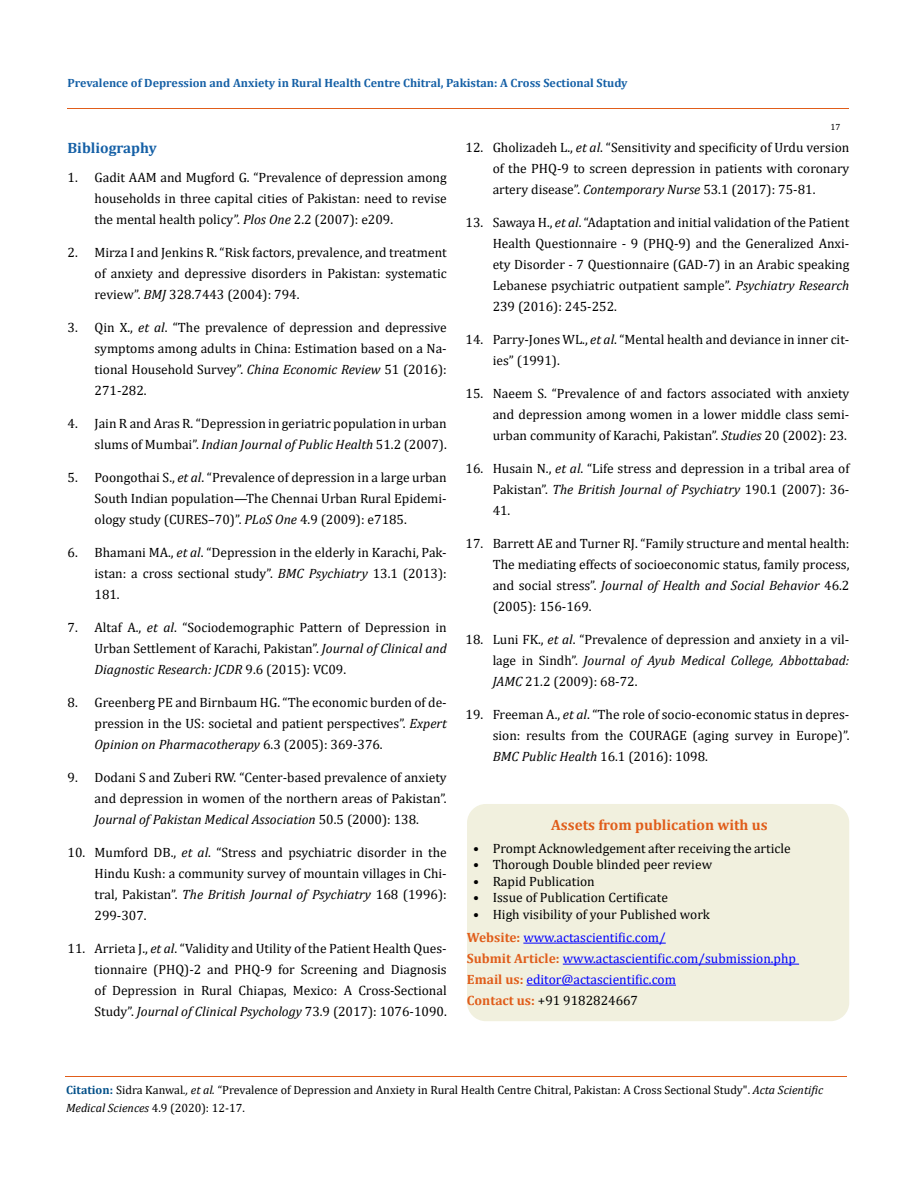
<style>
.page{position:relative;width:917px;height:1188px;background:#fff}
.page>*{position:absolute;margin:0;border:0;box-sizing:border-box;transform-origin:0 0}
.t1{font:700 15px "Cambria";color:#e05d1a}
.t2{font:700 15px "Cambria";color:#1560a6}
.t3{font:13.5px/21px "Cambria";color:#000;text-align:justify}
.t4{font:13.5px/21px "Cambria";color:#00f}
.t5{font:12px/18px "Cambria";color:#000}
.t6{font:700 12px "Cambria";color:#1560a6}
.t7{font:9px "Cambria";color:#000}
.s1{font-style:italic}
.s2{font-weight:700;color:#e05d1a}
.s3{color:#000}
.s4{font-weight:700;color:#035089}
</style>
<div class="page">
<hr style="left:67px;top:109px;width:782px;height:1px;background:#e05d1a">
<hr style="left:65px;top:1076px;width:781px;height:1px;background:#e05d1a">
<div style="left:468px;top:805px;width:380px;height:215px;background:#f1f0de;border-radius:18px"></div>
<div style="left:467px;top:804px;width:382px;height:217px;border:2px solid #f1f0de;border-radius:18px"></div>
<hr style="left:523px;top:943px;width:142px;height:1px;background:#00f">
<hr style="left:562px;top:964px;width:237px;height:1px;background:#00f">
<hr style="left:526px;top:985px;width:150px;height:1px;background:#00f">
<p class="t6" style="left:68px;top:75px;width:561px">Prevalence of Depression and Anxiety in Rural Health Centre Chitral, Pakistan: A Cross Sectional Study</p>
<p class="t7" style="left:830px;top:122px;width:11px">17</p>
<p class="t2" style="left:68px;top:137px;width:91px">Bibliography</p>
<p class="t3" style="left:94px;top:167px;width:354px;text-indent:-27px">1. Gadit AAM and Mugford G. “Prevalence of depression among households in three capital cities of Pakistan: need to revise the mental health policy”. <span class="s1">Plos One</span> 2.2 (2007): e209.</p>
<p class="t3" style="left:94px;top:242px;width:354px;text-indent:-27px">2. Mirza I and Jenkins R. “Risk factors, prevalence, and treatment of anxiety and depressive disorders in Pakistan: systematic review”. <span class="s1">BMJ</span> 328.7443 (2004): 794.</p>
<p class="t3" style="left:94px;top:317px;width:354px;text-indent:-27px">3. Qin X., <span class="s1">et al</span>. “The prevalence of depression and depressive symptoms among adults in China: Estimation based on a Na&shy;tional Household Survey”. <span class="s1">China Economic Review</span> 51 (2016):<br>271-282.</p>
<p class="t3" style="left:68px;top:413px;width:381px;text-align:right">4. Jain R and Aras R. “Depression in geriatric population in urban slums of Mumbai”. <span class="s1">Indian Journal of Public Health</span> 51.2 (2007).</p>
<p class="t3" style="left:94px;top:467px;width:354px;text-indent:-27px">5. Poongothai S., <span class="s1">et al</span>. “Prevalence of depression in a large urban South Indian population—The Chennai Urban Rural Epidemi&shy;ology study (CURES–70)”. <span class="s1">PLoS One</span> 4.9 (2009): e7185.</p>
<p class="t3" style="left:94px;top:542px;width:354px;text-indent:-27px">6. Bhamani MA., <span class="s1">et al</span>. “Depression in the elderly in Karachi, Pak&shy;istan: a cross sectional study”. <span class="s1">BMC Psychiatry</span> 13.1 (2013):<br>181.</p>
<p class="t3" style="left:94px;top:617px;width:354px;text-indent:-27px">7. Altaf A., <span class="s1">et al</span>. “Sociodemographic Pattern of Depression in Urban Settlement of Karachi, Pakistan”. <span class="s1">Journal of Clinical and Diagnostic Research: JCDR</span> 9.6 (2015): VC09.</p>
<p class="t3" style="left:94px;top:692px;width:354px;text-indent:-27px">8. Greenberg PE and Birnbaum HG. “The economic burden of de&shy;pression in the US: societal and patient perspectives”. <span class="s1">Expert Opinion on Pharmacotherapy</span> 6.3 (2005): 369-376.</p>
<p class="t3" style="left:94px;top:767px;width:354px;text-indent:-27px">9. Dodani S and Zuberi RW. “Center-based prevalence of anxiety and depression in women of the northern areas of Pakistan”.<br><span class="s1">Journal of Pakistan Medical Association</span> 50.5 (2000): 138.</p>
<p class="t3" style="left:94px;top:842px;width:354px;text-indent:-27px">10. Mumford DB., <span class="s1">et al</span>. “Stress and psychiatric disorder in the Hindu Kush: a community survey of mountain villages in Chi&shy;tral, Pakistan”. <span class="s1">The British Journal of Psychiatry</span> 168 (1996):<br>299-307.</p>
<p class="t3" style="left:94px;top:938px;width:354px;text-indent:-27px">11. Arrieta J., <span class="s1">et al</span>. “Validity and Utility of the Patient Health Ques&shy;tionnaire (PHQ)-2 and PHQ-9 for Screening and Diagnosis of Depression in Rural Chiapas, Mexico: A Cross-Sectional Study”. <span class="s1">Journal of Clinical Psychology</span> 73.9 (2017): 1076-1090.</p>
<p class="t3" style="left:492px;top:136px;width:358px;text-indent:-27px">12. Gholizadeh L., <span class="s1">et al</span>. “Sensitivity and specificity of Urdu version of the PHQ-9 to screen depression in patients with coronary artery disease”. <span class="s1">Contemporary Nurse</span> 53.1 (2017): 75-81.</p>
<p class="t3" style="left:492px;top:211px;width:358px;text-indent:-27px">13. Sawaya H., <span class="s1">et al</span>. “Adaptation and initial validation of the Patient Health Questionnaire - 9 (PHQ-9) and the Generalized Anxi&shy;ety Disorder - 7 Questionnaire (GAD-7) in an Arabic speaking Lebanese psychiatric outpatient sample”. <span class="s1">Psychiatry Research </span>239 (2016): 245-252.</p>
<p class="t3" style="left:492px;top:328px;width:358px;text-indent:-27px">14. Parry-Jones WL., <span class="s1">et al</span>. “Mental health and deviance in inner cit&shy;ies” (1991).</p>
<p class="t3" style="left:492px;top:382px;width:358px;text-indent:-27px">15. Naeem S. “Prevalence of and factors associated with anxiety and depression among women in a lower middle class semi&shy;urban community of Karachi, Pakistan”. <span class="s1">Studies</span> 20 (2002): 23.</p>
<p class="t3" style="left:492px;top:457px;width:358px;text-indent:-27px">16. Husain N., <span class="s1">et al</span>. “Life stress and depression in a tribal area of Pakistan”. <span class="s1">The British Journal of Psychiatry</span> 190.1 (2007): 36- 41.</p>
<p class="t3" style="left:492px;top:532px;width:358px;text-indent:-27px">17. Barrett AE and Turner RJ. “Family structure and mental health:<br>The mediating effects of socioeconomic status, family process, and social stress”. <span class="s1">Journal of Health and Social Behavior</span> 46.2 (2005): 156-169.</p>
<p class="t3" style="left:492px;top:628px;width:358px;text-indent:-27px">18. Luni FK., <span class="s1">et al</span>. “Prevalence of depression and anxiety in a vil&shy;lage in Sindh”. <span class="s1">Journal of Ayub Medical College, Abbottabad:<br>JAMC</span> 21.2 (2009): 68-72.</p>
<p class="t3" style="left:492px;top:703px;width:358px;text-indent:-27px">19. Freeman A., <span class="s1">et al</span>. “The role of socio-economic status in depres&shy;sion: results from the COURAGE (aging survey in Europe)”.<br><span class="s1">BMC Public Health</span> 16.1 (2016): 1098.</p>
<p class="t1" style="left:551px;top:814px;width:218px">Assets from publication with us</p>
<p class="t3" style="left:473px;top:837px;width:319px">• Prompt Acknowledgement after receiving the article</p>
<p class="t3" style="left:473px;top:854px;width:240px">• Thorough Double blinded peer review</p>
<p class="t3" style="left:473px;top:870px;width:123px">• Rapid Publication</p>
<p class="t3" style="left:473px;top:887px;width:196px">• Issue of Publication Certificate</p>
<p class="t3" style="left:473px;top:903px;width:238px">• High visibility of your Published work</p>
<p class="t4" style="left:467px;top:927px;width:330px"><span class="s2">Website:</span> www.actascientific.com/<br><span class="s2">Submit Article:</span> www.actascientific.com/submission.php <span class="s2">Email us:</span> editor@actascientific.com<br><span class="s2">Contact us:</span> <span class="s3">+91 9182824667</span></p>
<p class="t5" style="left:66px;top:1080px;width:758px"><span class="s4">Citation:</span> Sidra Kanwal<span class="s1">., et al.</span> “Prevalence of Depression and Anxiety in Rural Health Centre Chitral, Pakistan: A Cross Sectional Study". <span class="s1">Acta Scientific<br>Medical Sciences</span> 4.9 (2020): 12-17.</p>
</div>
